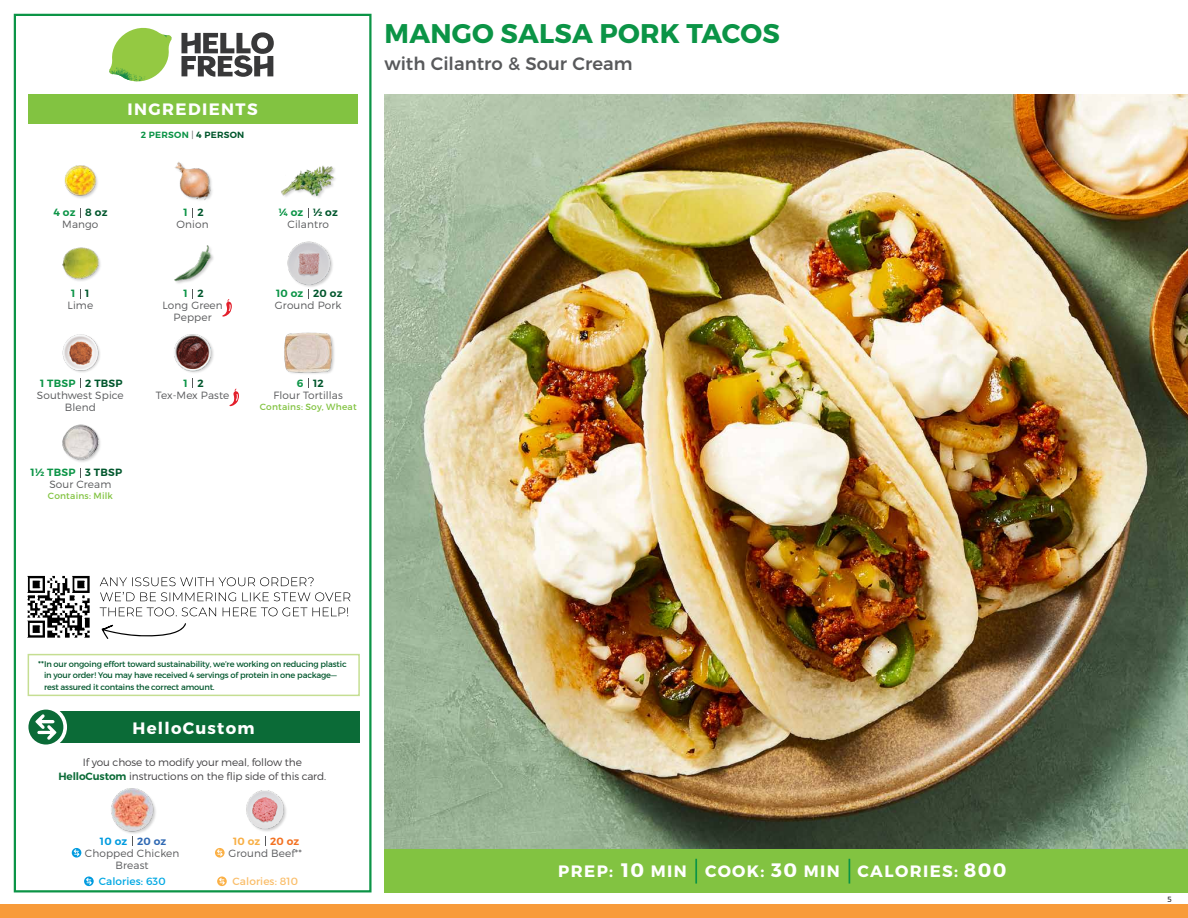
<style>
.page{position:relative;width:1188px;height:918px;background:#fff}
.page>*{position:absolute;margin:0;border:0;box-sizing:border-box;transform-origin:0 0}
.t1{font:700 27px "Montserrat";letter-spacing:.01em;color:#0b9446}
.t2{font:500 18px "Montserrat";color:#58595b}
.t3{font:700 16.5px "Montserrat";letter-spacing:.085em;color:#fff}
.t4{font:300 10.5px/12px "Montserrat";letter-spacing:.01em;color:#58595b;text-align:center}
.t5{font:300 10.5px/13.5px "Montserrat";letter-spacing:-.01em;color:#414042;text-align:center}
.t6{font:600 10.5px "Montserrat";letter-spacing:.02em;color:#00562c}
.t7{font:600 10.5px "Montserrat";letter-spacing:.02em;color:#0b9446}
.t8{font:10.5px "Montserrat";letter-spacing:.01em;color:#00a8e3}
.t9{font:10.5px "Montserrat";letter-spacing:.01em;color:#fabe6b}
.t10{font:600 10.5px "Montserrat";letter-spacing:.02em;color:#009bdf}
.t11{font:600 10.5px "Montserrat";letter-spacing:.02em;color:#f8af45}
.t12{font:9px "Montserrat";letter-spacing:.025em;color:#82c341}
.t13{font:600 9px "Montserrat";letter-spacing:.03em;color:#0b9446}
.t14{font:8.25px/11.2px "Montserrat";letter-spacing:-.02em;color:#00562c}
.t15{font:300 7.5px "Montserrat";color:#000}
.s1{font-weight:300;color:#58595b}
.s2{color:#00562c}
.s3{font-size:8.4px}
.s4{font-weight:600;color:#0b6b37}
.s5{color:#3069b3}
.s6{color:#f37121}
.s7{font-size:19.5px}
</style>
<div class="page">
<div style="left:0;top:904px;width:1188px;height:14px;background:#f89b3a"></div>
<div style="left:384px;top:849px;width:804px;height:43px;background:#82c341"></div>
<svg style="left:181px;top:32px;width:93px;height:45px"></svg>
<svg style="left:114px;top:28px;width:55px;height:36px"></svg>
<img style="left:143px;top:28px;width:29px;height:24px">
<img style="left:112px;top:48px;width:54px;height:10px">
<img style="left:109px;top:52px;width:55px;height:30px">
<img style="left:142px;top:58px;width:24px;height:23px">
<div style="left:28px;top:94px;width:330px;height:30px;background:#82c341"></div>
<div style="left:14px;top:14px;width:358px;height:878px;border:2px solid #0b9446"></div>
<img style="left:384px;top:94px;width:804px;height:755px">
<img style="left:174px;top:245px;width:40px;height:39px">
<div style="left:287px;top:242px;width:47px;height:46px;background:#000;opacity:.2"></div>
<img style="left:287px;top:241px;width:47px;height:43px">
<img style="left:175px;top:162px;width:37px;height:39px">
<img style="left:281px;top:165px;width:54px;height:33px">
<img style="left:62px;top:247px;width:39px;height:34px">
<img style="left:64px;top:165px;width:34px;height:33px">
<img style="left:174px;top:334px;width:40px;height:39px">
<img style="left:284px;top:332px;width:50px;height:42px">
<img style="left:62px;top:334px;width:38px;height:38px">
<img style="left:62px;top:424px;width:38px;height:38px">
<svg style="left:229px;top:389px;width:10px;height:17px"></svg>
<svg style="left:222px;top:299px;width:10px;height:18px"></svg>
<div style="left:28px;top:654px;width:332px;height:42px;border:2px solid #c5de92"></div>
<div style="left:33px;top:711px;width:327px;height:32px;background:#0b6b37"></div>
<div style="left:25px;top:706px;width:42px;height:42px;background:#fff;border-radius:50%"></div>
<div style="left:28px;top:710px;width:35px;height:35px;background:#0a6b37;border-radius:50%"></div>
<svg style="left:35px;top:714px;width:22px;height:26px"></svg>
<div style="left:111px;top:789px;width:46px;height:46px;background:#000;opacity:.2"></div>
<img style="left:111px;top:788px;width:46px;height:43px">
<svg style="left:72px;top:848px;width:9px;height:10px"></svg>
<svg style="left:74px;top:849px;width:6px;height:7px"></svg>
<svg style="left:84px;top:877px;width:10px;height:9px"></svg>
<svg style="left:86px;top:878px;width:6px;height:7px"></svg>
<img style="left:246px;top:790px;width:40px;height:41px">
<hr style="left:695px;top:859px;width:2px;height:25px;background:#0b9446">
<svg style="left:849px;top:859px;width:1px;height:25px"></svg>
<img style="left:27px;top:575px;width:63px;height:63px">
<svg style="left:102px;top:623px;width:84px;height:16px"></svg>
<svg style="left:100px;top:607px;width:248px;height:9px"></svg>
<svg style="left:100px;top:592px;width:250px;height:9px"></svg>
<svg style="left:100px;top:577px;width:214px;height:9px"></svg>
<svg style="left:215px;top:848px;width:10px;height:10px"></svg>
<svg style="left:217px;top:849px;width:6px;height:7px"></svg>
<svg style="left:217px;top:877px;width:10px;height:9px"></svg>
<svg style="left:219px;top:878px;width:6px;height:7px"></svg>
<h3 class="t3" style="left:128px;top:99px;width:132px">INGREDIENTS</h3>
<p class="t13" style="left:141px;top:129px;width:105px">2 PERSON <span class="s1">|</span> <span class="s2">4 PERSON</span></p>
<h1 class="t1" style="left:385px;top:17px;width:397px">MANGO SALSA PORK TACOS</h1>
<h2 class="t2" style="left:384px;top:49px;width:250px">with Cilantro &amp; Sour Cream</h2>
<p class="t7" style="left:53px;top:206px;width:24px">4 oz</p>
<p class="t6" style="left:85px;top:206px;width:24px">8 oz</p>
<p class="t6" style="left:198px;top:206px;width:8px">2</p>
<p class="t6" style="left:313px;top:206px;width:26px">½ oz</p>
<p class="t7" style="left:184px;top:206px;width:6px">1</p>
<p class="t7" style="left:279px;top:206px;width:26px">¼ oz</p>
<p class="t4" style="left:62px;top:218px;width:38px">Mango</p>
<p class="t4" style="left:177px;top:218px;width:34px">Onion</p>
<p class="t4" style="left:288px;top:218px;width:43px">Cilantro</p>
<p class="t7" style="left:71px;top:287px;width:6px">1</p>
<p class="t6" style="left:85px;top:287px;width:6px">1</p>
<p class="t7" style="left:184px;top:287px;width:6px">1</p>
<p class="t7" style="left:276px;top:287px;width:29px">10 oz</p>
<p class="t6" style="left:198px;top:287px;width:8px">2</p>
<p class="t6" style="left:313px;top:287px;width:31px">20 oz</p>
<p class="t4" style="left:68px;top:299px;width:27px">Lime</p>
<p class="t4" style="left:162px;top:299px;width:62px">Long Green<br>Pepper</p>
<p class="t4" style="left:275px;top:299px;width:68px">Ground Pork</p>
<p class="t7" style="left:40px;top:377px;width:37px">1 TBSP</p>
<p class="t6" style="left:85px;top:377px;width:39px">2 TBSP</p>
<p class="t7" style="left:184px;top:377px;width:6px">1</p>
<p class="t7" style="left:297px;top:377px;width:8px">6</p>
<p class="t6" style="left:198px;top:377px;width:8px">2</p>
<p class="t6" style="left:313px;top:377px;width:12px">12</p>
<p class="t4" style="left:37px;top:389px;width:88px">Southwest Spice<br>Blend</p>
<p class="t4" style="left:156px;top:389px;width:75px">Tex-Mex Paste</p>
<p class="t4" style="left:274px;top:389px;width:71px">Flour Tortillas</p>
<p class="t12" style="left:260px;top:401px;width:98px">Contains: Soy, Wheat</p>
<p class="t7" style="left:31px;top:466px;width:46px">1½ TBSP</p>
<p class="t6" style="left:85px;top:466px;width:38px">3 TBSP</p>
<p class="t4" style="left:49px;top:478px;width:63px">Sour Cream</p>
<p class="t12" style="left:48px;top:491px;width:67px">Contains: Milk</p>
<p class="t14" style="left:44px;top:658px;width:304px;text-indent:-6px"><span class="s3">**</span>In our ongoing effort toward sustainability, we’re working on reducing plastic in your order! You may have received 4 servings of protein in one package— rest assured it contains the correct amount.</p>
<h3 class="t3" style="left:133px;top:718px;width:123px">HelloCustom</h3>
<p class="t5" style="left:58px;top:756px;width:269px">If you chose to modify your meal, follow the<br><span class="s4">HelloCustom</span> instructions on the flip side of this card.</p>
<p class="t10" style="left:100px;top:835px;width:68px">10 oz <span class="s5">20 oz</span></p>
<p class="t4" style="left:85px;top:847px;width:96px">Chopped Chicken<br>Breast</p>
<p class="t8" style="left:99px;top:875px;width:68px">Calories: 630</p>
<p class="t11" style="left:233px;top:835px;width:68px">10 oz <span class="s6">20 oz</span></p>
<p class="t4" style="left:229px;top:847px;width:75px">Ground Beef**</p>
<p class="t9" style="left:232px;top:875px;width:67px">Calories: 810</p>
<h3 class="t3" style="left:558px;top:861px;width:450px">PREP: <span class="s7">10</span> MIN COOK: <span class="s7">30</span> MIN CALORIES: <span class="s7">800</span></h3>
<p class="t15" style="left:1168px;top:895px;width:6px">5</p>
</div>
